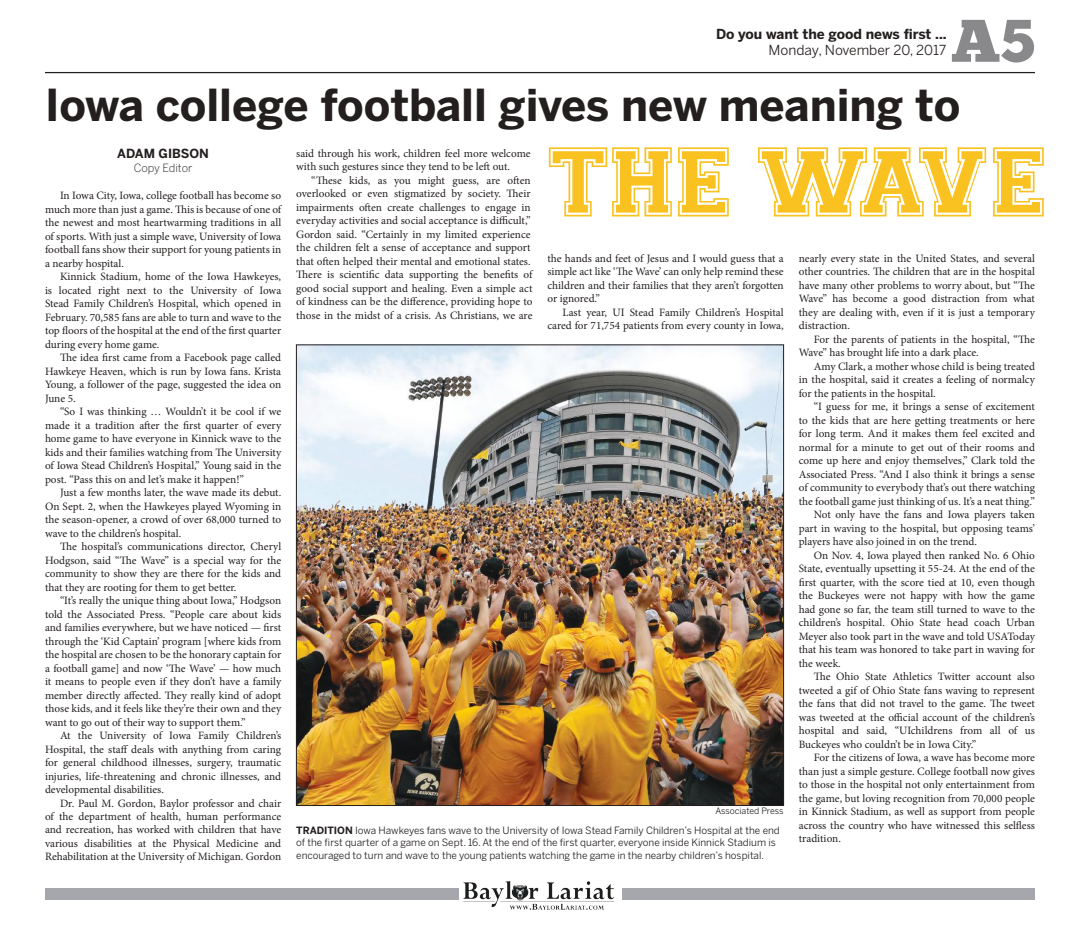
<style>
.page{position:relative;width:1080px;height:945px;background:#fff}
.page>*{position:absolute;margin:0;border:0;box-sizing:border-box;transform-origin:0 0}
.t1{font:98.75px "Varsity";color:#f9c221}
.t2{font:60px "Chunk Five";color:#89898b}
.t3{font:700 43.75px "Benton Sans";color:#241f1f}
.t4{font:700 13.75px "Benton Sans";letter-spacing:-.005em;color:#241f1f}
.t5{font:13.75px "Benton Sans";color:#241f1f}
.t6{font:700 12.5px "Benton Sans";color:#241f1f}
.t7{font:11.25px/13.5px "Minion Pro";letter-spacing:-.005em;color:#241f1f;text-align:justify}
.t8{font:300 11.25px "Benton Sans";letter-spacing:-.005em;color:#241f1f}
.t9{font:10px/12.5px "Benton Sans";color:#241f1f}
.t10{font:8.75px "Benton Sans";letter-spacing:-.01em;color:#241f1f}
.s1{font-weight:700}
</style>
<div class="page">
<hr style="left:45px;top:72px;width:990px;height:1px;background:#241f1f">
<div style="left:45px;top:889px;width:990px;height:11px;background:#a5a7ad"></div>
<img style="left:459px;top:881px;width:162px;height:29px">
<img style="left:298px;top:347px;width:484px;height:457px">
<h2 class="t2" style="left:951px;top:5px;width:86px">A5</h2>
<p class="t4" style="left:716px;top:26px;width:232px">Do you want the good news first ...</p>
<p class="t5" style="left:768px;top:42px;width:179px">Monday, November 20, 2017</p>
<h3 class="t3" style="left:45px;top:79px;width:917px">Iowa college football gives new meaning to</h3>
<p class="t6" style="left:117px;top:146px;width:93px">ADAM GIBSON</p>
<p class="t8" style="left:134px;top:161px;width:60px">Copy Editor</p>
<p class="t7" style="left:45px;top:189px;width:238px;text-indent:15px">In Iowa City, Iowa, college football has become so much more than just a game. This is because of one of the newest and most heartwarming traditions in all of sports. With just a simple wave, University of Iowa football fans show their support for young patients in a nearby hospital.</p>
<p class="t7" style="left:45px;top:270px;width:238px;text-indent:15px">Kinnick Stadium, home of the Iowa Hawkeyes, is located right next to the University of Iowa Stead Family Children’s Hospital, which opened in February. 70,585 fans are able to turn and wave to the top floors of the hospital at the end of the first quarter during every home game.</p>
<p class="t7" style="left:45px;top:351px;width:238px;text-indent:15px">The idea first came from a Facebook page called Hawkeye Heaven, which is run by Iowa fans. Krista Young, a follower of the page, suggested the idea on June 5.</p>
<p class="t7" style="left:45px;top:405px;width:238px;text-indent:15px">“So I was thinking … Wouldn’t it be cool if we made it a tradition after the first quarter of every home game to have everyone in Kinnick wave to the kids and their families watching from The University of Iowa Stead Children’s Hospital,” Young said in the post. “Pass this on and let’s make it happen!”</p>
<p class="t7" style="left:45px;top:486px;width:238px;text-indent:15px">Just a few months later, the wave made its debut.<br>On Sept. 2, when the Hawkeyes played Wyoming in the season-opener, a crowd of over 68,000 turned to wave to the children’s hospital.</p>
<p class="t7" style="left:45px;top:540px;width:238px;text-indent:15px">The hospital’s communications director, Cheryl Hodgson, said “The Wave” is a special way for the community to show they are there for the kids and that they are rooting for them to get better.</p>
<p class="t7" style="left:45px;top:594px;width:238px;text-indent:15px">“It’s really the unique thing about Iowa,” Hodgson told the Associated Press. “People care about kids and families everywhere, but we have noticed — first through the ‘Kid Captain’ program [where kids from the hospital are chosen to be the honorary captain for a football game] and now ‘The Wave’ — how much it means to people even if they don’t have a family member directly affected. They really kind of adopt those kids, and it feels like they’re their own and they want to go out of their way to support them.”</p>
<p class="t7" style="left:45px;top:729px;width:238px;text-indent:15px">At the University of Iowa Family Children’s Hospital, the staff deals with anything from caring for general childhood illnesses, surgery, traumatic injuries, life-threatening and chronic illnesses, and developmental disabilities.</p>
<p class="t7" style="left:45px;top:796px;width:238px;text-indent:15px">Dr. Paul M. Gordon, Baylor professor and chair of the department of health, human performance and recreation, has worked with children that have various disabilities at the Physical Medicine and Rehabilitation at the University of Michigan. Gordon</p>
<h1 class="t1" style="left:548px;top:121px;width:500px">THE WAVE</h1>
<p class="t7" style="left:296px;top:146px;width:236px">said through his work, children feel more welcome with such gestures since they tend to be left out.</p>
<p class="t7" style="left:296px;top:173px;width:238px;text-align:left;text-indent:15px">“These kids, as you might guess, are often overlooked or even stigmatized by society. Their impairments often create challenges to engage in everyday activities and social acceptance is difficult,” Gordon said. “Certainly in my limited experience the children felt a sense of acceptance and support that often helped their mental and emotional states.<br>There is scientific data supporting the benefits of good social support and healing. Even a simple act of kindness can be the difference, providing hope to those in the midst of a crisis. As Christians, we are</p>
<p class="t7" style="left:548px;top:252px;width:238px">the hands and feet of Jesus and I would guess that a simple act like ‘The Wave’ can only help remind these children and their families that they aren’t forgotten or ignored.”</p>
<p class="t7" style="left:548px;top:306px;width:238px;text-align:right">Last year, UI Stead Family Children’s Hospital cared for 71,754 patients from every county in Iowa,</p>
<p class="t7" style="left:799px;top:252px;width:238px">nearly every state in the United States, and several other countries. The children that are in the hospital have many other problems to worry about, but “The Wave” has become a good distraction from what they are dealing with, even if it is just a temporary distraction.</p>
<p class="t7" style="left:799px;top:333px;width:238px;text-indent:15px">For the parents of patients in the hospital, “The<br>Wave” has brought life into a dark place.</p>
<p class="t7" style="left:799px;top:360px;width:238px;text-indent:15px">Amy Clark, a mother whose child is being treated in the hospital, said it creates a feeling of normalcy for the patients in the hospital.</p>
<p class="t7" style="left:814px;top:400px;width:223px">“I guess for me, it brings a sense of excitement</p>
<p class="t7" style="left:799px;top:414px;width:238px">to the kids that are here getting treatments or here</p>
<p class="t7" style="left:799px;top:427px;width:238px">for long term. And it makes them feel excited and</p>
<p class="t7" style="left:799px;top:441px;width:238px">normal for a minute to get out of their rooms and</p>
<p class="t7" style="left:799px;top:454px;width:238px">come up here and enjoy themselves,” Clark told the</p>
<p class="t7" style="left:799px;top:468px;width:238px">Associated Press. “And I also think it brings a sense</p>
<p class="t7" style="left:799px;top:481px;width:238px">of community to everybody that’s out there watching</p>
<p class="t7" style="left:799px;top:495px;width:238px">the football game just thinking of us. It’s a neat thing.”</p>
<p class="t7" style="left:814px;top:508px;width:223px">Not only have the fans and Iowa players taken</p>
<p class="t7" style="left:799px;top:522px;width:238px">part in waving to the hospital, but opposing teams’</p>
<p class="t7" style="left:799px;top:535px;width:180px">players have also joined in on the trend.</p>
<p class="t7" style="left:814px;top:549px;width:223px">On Nov. 4, Iowa played then ranked No. 6 Ohio</p>
<p class="t7" style="left:799px;top:562px;width:238px">State, eventually upsetting it 55-24. At the end of the</p>
<p class="t7" style="left:799px;top:576px;width:238px">first quarter, with the score tied at 10, even though</p>
<p class="t7" style="left:799px;top:589px;width:238px">the Buckeyes were not happy with how the game</p>
<p class="t7" style="left:799px;top:603px;width:238px">had gone so far, the team still turned to wave to the</p>
<p class="t7" style="left:799px;top:616px;width:238px">children’s hospital. Ohio State head coach Urban</p>
<p class="t7" style="left:799px;top:630px;width:238px">Meyer also took part in the wave and told USAToday</p>
<p class="t7" style="left:799px;top:643px;width:238px">that his team was honored to take part in waving for</p>
<p class="t7" style="left:799px;top:657px;width:44px">the week.</p>
<p class="t7" style="left:814px;top:670px;width:223px">The Ohio State Athletics Twitter account also</p>
<p class="t7" style="left:799px;top:684px;width:238px">tweeted a gif of Ohio State fans waving to represent</p>
<p class="t7" style="left:799px;top:697px;width:238px">the fans that did not travel to the game. The tweet</p>
<p class="t7" style="left:799px;top:711px;width:238px">was tweeted at the official account of the children’s</p>
<p class="t7" style="left:799px;top:724px;width:238px">hospital and said, “UIchildrens from all of us</p>
<p class="t7" style="left:799px;top:738px;width:179px">Buckeyes who couldn’t be in Iowa City.”</p>
<p class="t7" style="left:814px;top:751px;width:223px">For the citizens of Iowa, a wave has become more</p>
<p class="t7" style="left:799px;top:765px;width:238px">than just a simple gesture. College football now gives</p>
<p class="t7" style="left:799px;top:778px;width:238px">to those in the hospital not only entertainment from</p>
<p class="t7" style="left:799px;top:792px;width:238px">the game, but loving recognition from 70,000 people</p>
<p class="t7" style="left:799px;top:805px;width:238px">in Kinnick Stadium, as well as support from people</p>
<p class="t7" style="left:799px;top:819px;width:238px">across the country who have witnessed this selfless</p>
<p class="t7" style="left:799px;top:832px;width:44px">tradition.</p>
<p class="t10" style="left:715px;top:806px;width:70px">Associated Press</p>
<p class="t9" style="left:296px;top:824px;width:485px"><span class="s1">TRADITION</span> Iowa Hawkeyes fans wave to the University of Iowa Stead Family Children’s Hospital at the end of the first quarter of a game on Sept. 16. At the end of the first quarter, everyone inside Kinnick Stadium is encouraged to turn and wave to the young patients watching the game in the nearby children’s hospital.</p>
</div>
